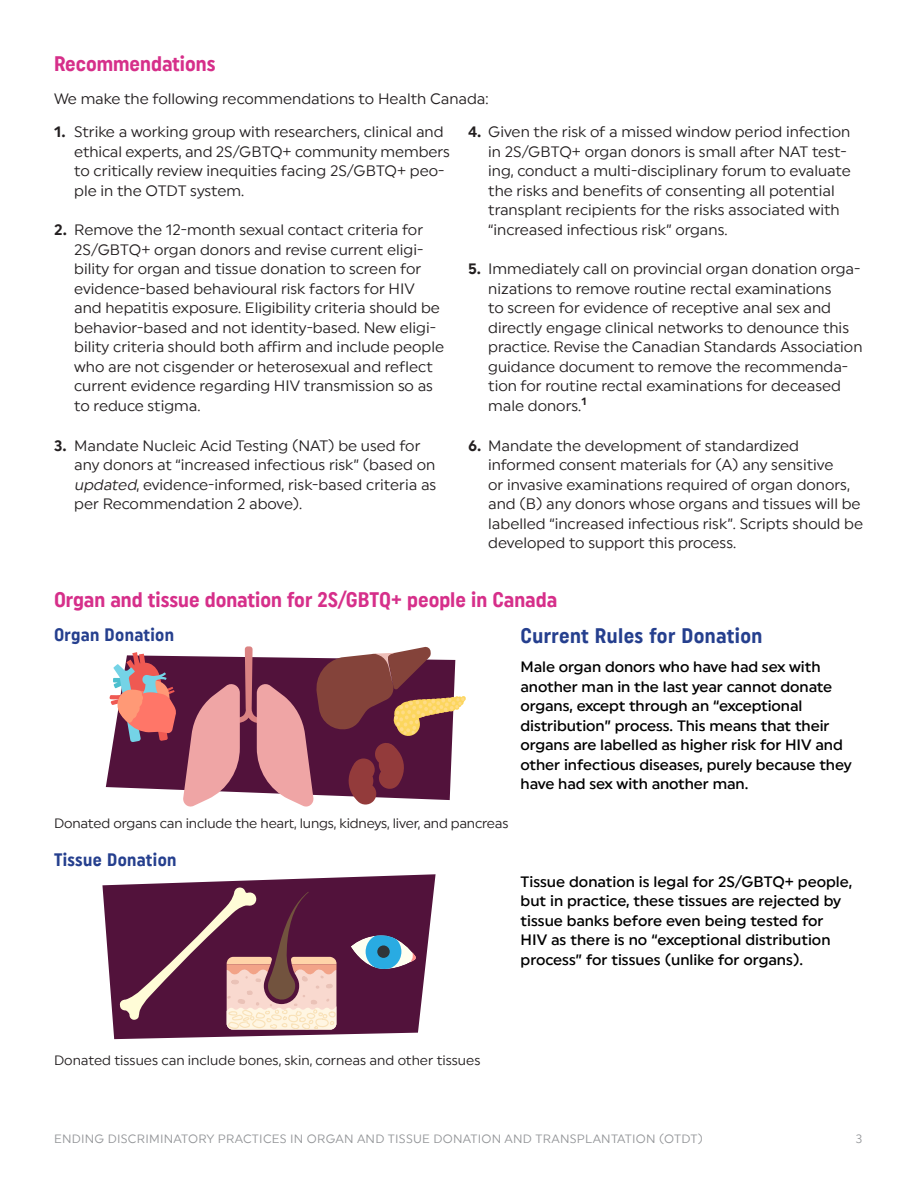
<style>
.page{position:relative;width:918px;height:1188px;background:#fff}
.page>*{position:absolute;margin:0;border:0;box-sizing:border-box;transform-origin:0 0}
.t1{font:21px "Uniform Condensed 4";color:#d62f8a}
.t2{font:21px "Uniform Condensed 4";letter-spacing:.02em;color:#253f8e}
.t3{font:18px "Uniform Condensed 4";letter-spacing:.02em;color:#253f8e}
.Body{font:15px/19.5px "Uniform Regular 3";color:#231f20}
.Body-2{font:15px/19.5px "Uniform Regular 4";letter-spacing:-.005em;color:#000}
.Body-3{font:13.5px "Uniform Regular 3";letter-spacing:-.01em;color:#231f20}
.t4{font:12px "Uniform Regular 3";letter-spacing:.02em;color:#939598}
.s1{font-family:"Uniform Regular 2"}
.s2{font-style:italic}
</style>
<div class="page">
<svg style="left:106px;top:656px;width:76px;height:134px;background:#662e52"></svg>
<svg style="left:109px;top:652px;width:67px;height:90px;background:#c17e82"></svg>
<svg style="left:182px;top:646px;width:284px;height:161px;background:#9d6472"></svg>
<svg style="left:102px;top:874px;width:334px;height:165px;fill:#52123b"></svg>
<svg style="left:351px;top:935px;width:65px;height:35px"></svg>
<svg style="left:120px;top:887px;width:217px;height:143px;background:#7f4a60"></svg>
<h1 class="t1" style="left:54px;top:51px;width:163px">Recommendations</h1>
<p class="Body" style="left:54px;top:89px;width:436px">We make the following recommendations to Health Canada:</p>
<p class="Body" style="left:74px;top:122px;width:377px;text-indent:-20px"><span class="s1">1.</span> Strike a working group with researchers, clinical and ethical experts, and 2S/GBTQ+ community members to critically review inequities facing 2S/GBTQ+ peo&shy;ple in the OTDT system.</p>
<p class="Body" style="left:74px;top:220px;width:371px;text-indent:-20px"><span class="s1">2.</span> Remove the 12-month sexual contact criteria for 2S/GBTQ+ organ donors and revise current eligi&shy;bility for organ and tissue donation to screen for evidence-based behavioural risk factors for HIV and hepatitis exposure. Eligibility criteria should be behavior-based and not identity-based. New eligi&shy;bility criteria should both affirm and include people who are not cisgender or heterosexual and reflect current evidence regarding HIV transmission so as to reduce stigma.</p>
<p class="Body" style="left:74px;top:435px;width:364px;text-indent:-20px"><span class="s1">3.</span> Mandate Nucleic Acid Testing (NAT) be used for any donors at “increased infectious risk” (based on <span class="s2">updated</span>, evidence-informed, risk-based criteria as per Recommendation 2 above).</p>
<p class="Body" style="left:488px;top:122px;width:364px;text-indent:-20px"><span class="s1">4.</span> Given the risk of a missed window period infection in 2S/GBTQ+ organ donors is small after NAT test&shy;ing, conduct a multi-disciplinary forum to evaluate the risks and benefits of consenting all potential transplant recipients for the risks associated with “increased infectious risk” organs.</p>
<p class="Body" style="left:488px;top:259px;width:376px;text-indent:-20px"><span class="s1">5.</span> Immediately call on provincial organ donation orga&shy;nizations to remove routine rectal examinations<br>to screen for evidence of receptive anal sex and directly engage clinical networks to denounce this practice. Revise the Canadian Standards Association guidance document to remove the recommenda&shy;tion for routine rectal examinations for deceased male donors.<sup>1</sup></p>
<p class="Body" style="left:488px;top:435px;width:376px;text-indent:-20px"><span class="s1">6.</span> Mandate the development of standardized informed consent materials for (A) any sensitive<br>or invasive examinations required of organ donors, and (B) any donors whose organs and tissues will be labelled “increased infectious risk”. Scripts should be developed to support this process.</p>
<h1 class="t1" style="left:54px;top:587px;width:505px">Organ and tissue donation for 2S/GBTQ+ people in Canada</h1>
<h2 class="t3" style="left:54px;top:624px;width:122px">Organ Donation</h2>
<h2 class="t2" style="left:521px;top:623px;width:243px">Current Rules for Donation</h2>
<p class="Body-3" style="left:54px;top:815px;width:456px">Donated organs can include the heart, lungs, kidneys, liver, and pancreas</p>
<h2 class="t3" style="left:54px;top:849px;width:124px">Tissue Donation</h2>
<p class="Body-2" style="left:521px;top:657px;width:333px">Male organ donors who have had sex with another man in the last year cannot donate organs, except through an “exceptional distribution” process. This means that their organs are labelled as higher risk for HIV and other infectious diseases, purely because they have had sex with another man.</p>
<p class="Body-2" style="left:521px;top:871px;width:333px">Tissue donation is legal for 2S/GBTQ+ people, but in practice, these tissues are rejected by tissue banks before even being tested for HIV as there is no “exceptional distribution process” for tissues (unlike for organs).</p>
<p class="Body-3" style="left:54px;top:1052px;width:428px">Donated tissues can include bones, skin, corneas and other tissues</p>
<p class="t4" style="left:54px;top:1131px;width:651px">ENDING DISCRIMINATORY PRACTICES IN ORGAN AND TISSUE DONATION AND TRANSPLANTATION (OTDT)</p>
<p class="t4" style="left:856px;top:1131px;width:8px">3</p>
</div>
